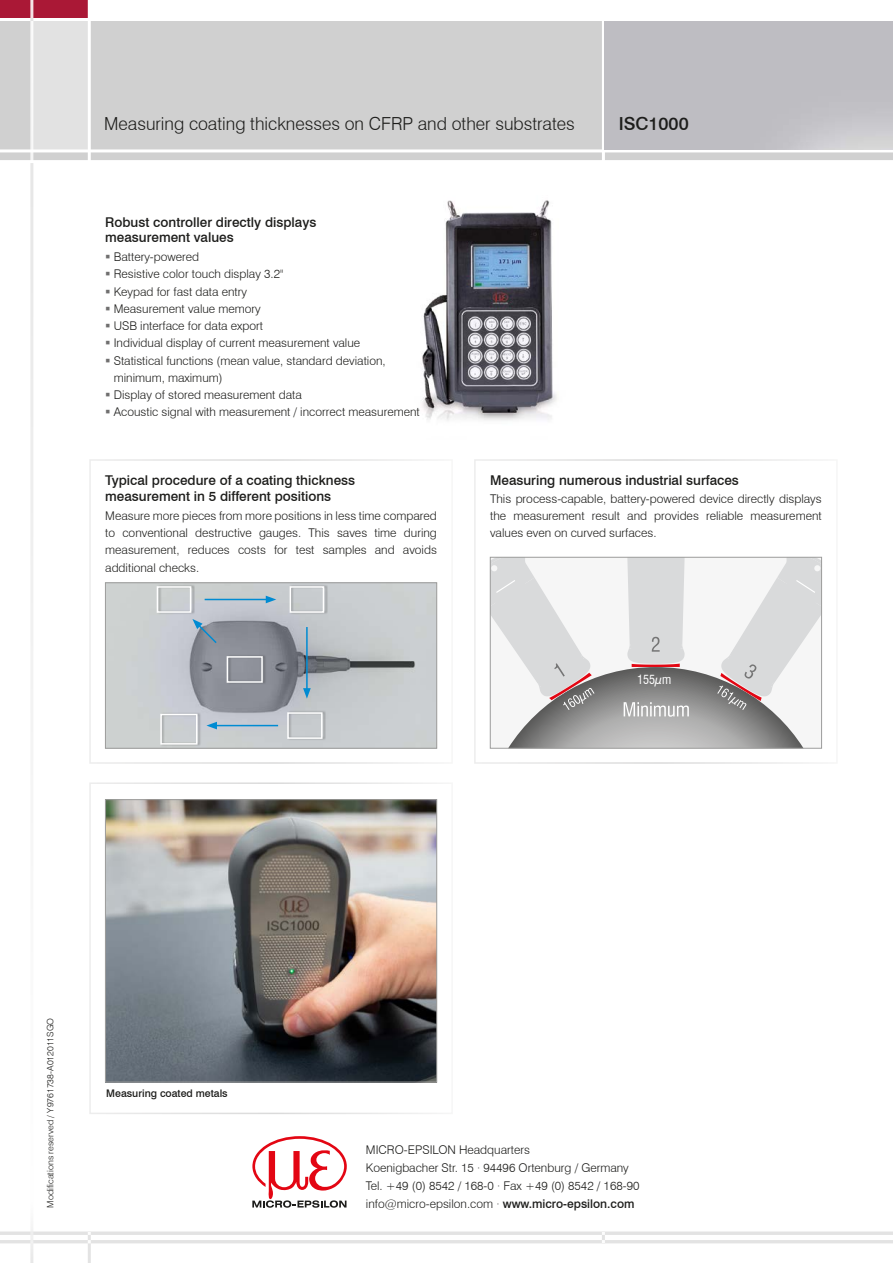
<style>
.page{position:relative;width:893px;height:1263px;background:#fff}
.page>*{position:absolute;margin:0;border:0;box-sizing:border-box;transform-origin:0 0}
.t1{font:300 18px "Swiss 721 BT";color:#1d1d1b}
.t2{font:500 18px "Swiss 721 BT";color:#1d1d1b}
.t3{font:500 13.5px/15.8px "Swiss 721 BT";color:#1d1d1b}
.t4{font:condensed 12.3px "Swiss 721 BT";color:#fff}
.t5{font:300 12px/17.2px "Swiss 721 BT";color:#1d1d1b}
.t6{font:500 10.5px "Swiss 721 BT";color:#1d1d1b}
.t7{font:300 8.85px "Swiss 721 BT";color:#1d1d1b}
.s1{font-weight:500}
</style>
<div class="page">
<svg style="left:252px;top:1136px;width:95px;height:72px"></svg>
<div style="left:0;top:21px;width:893px;height:141px;background:#d0d0d0"></div>
<div style="left:32px;top:21px;width:57px;height:130px;background:#e2e2e2"></div>
<div style="left:0;top:0;width:89px;height:18px;background:#aa1836"></div>
<hr style="left:88px;top:0;width:3px;height:163px;background:#fff">
<hr style="left:602px;top:17px;width:3px;height:145px;background:#fff">
<hr style="left:0;top:149px;width:893px;height:3px;background:#fff">
<hr style="left:0;top:160px;width:893px;height:3px;background:#fff">
<hr style="left:0;top:1240px;width:893px;height:3px;background:#e3e3e3">
<hr style="left:30px;top:0;width:3px;height:1204px;background:#e3e3e3">
<hr style="left:0;top:1232px;width:893px;height:3px;background:#e3e3e3">
<hr style="left:30px;top:1199px;width:3px;height:64px;background:#e3e3e3">
<hr style="left:88px;top:1232px;width:3px;height:31px;background:#e3e3e3">
<svg style="left:602px;top:1232px;width:3px;height:11px"></svg>
<div style="left:605px;top:21px;width:288px;height:128px;background:#bebdc2"></div>
<svg style="left:89px;top:782px;width:354px;height:332px"></svg>
<img style="left:421px;top:200px;width:136px;height:221px">
<img style="left:107px;top:801px;width:328px;height:279px">
<div style="left:105px;top:799px;width:332px;height:283px;border:1px solid #9d9d9c"></div>
<div style="left:89px;top:459px;width:364px;height:305px;border:2px solid #fff"></div>
<div style="left:474px;top:459px;width:364px;height:305px;border:2px solid #fff"></div>
<img style="left:107px;top:585px;width:328px;height:161px">
<div style="left:105px;top:583px;width:332px;height:165px;border:1px solid #9d9d9c"></div>
<div style="left:157px;top:584px;width:38px;height:30px;background:#1d1d1b;opacity:.3"></div>
<div style="left:157px;top:586px;width:34px;height:27px;border:2px solid #fff"></div>
<div style="left:290px;top:584px;width:38px;height:30px;background:#1d1d1b;opacity:.3"></div>
<div style="left:290px;top:586px;width:34px;height:27px;border:2px solid #fff"></div>
<div style="left:287px;top:710px;width:39px;height:30px;background:#1d1d1b;opacity:.3"></div>
<div style="left:287px;top:712px;width:36px;height:27px;border:2px solid #fff"></div>
<div style="left:227px;top:654px;width:40px;height:30px;background:#1d1d1b;opacity:.3"></div>
<div style="left:227px;top:656px;width:36px;height:27px;border:2px solid #fff"></div>
<div style="left:160px;top:712px;width:41px;height:34px;background:#1d1d1b;opacity:.3"></div>
<div style="left:160px;top:714px;width:38px;height:31px;border:2px solid #fff"></div>
<hr style="left:205px;top:599px;width:63px;height:1px;background:#008bd2">
<svg style="left:266px;top:596px;width:10px;height:7px"></svg>
<hr style="left:215px;top:725px;width:63px;height:1px;background:#008bd2">
<svg style="left:206px;top:722px;width:11px;height:7px"></svg>
<svg style="left:192px;top:619px;width:26px;height:26px"></svg>
<hr style="left:306px;top:627px;width:2px;height:63px;background:#008bd2">
<svg style="left:303px;top:688px;width:8px;height:11px"></svg>
<svg style="left:492px;top:559px;width:328px;height:187px"></svg>
<div style="left:490px;top:557px;width:332px;height:191px;border:1px solid #9d9d9c"></div>
<h1 class="t1" style="left:104px;top:113px;width:472px">Measuring coating thicknesses on CFRP and other substrates</h1>
<h1 class="t2" style="left:619px;top:113px;width:71px">ISC1000</h1>
<p class="t3" style="left:105px;top:214px;width:213px">Robust controller directly displays measurement values</p>
<p class="t5" style="left:114px;top:248px;width:308px">Battery-powered<br>Resistive color touch display 3.2"<br>Keypad for fast data entry<br>Measurement value memory<br>USB interface for data export<br>Individual display of current measurement value<br>Statistical functions (mean value, standard deviation, minimum, maximum)<br>Display of stored measurement data<br>Acoustic signal with measurement / incorrect measurement</p>
<p class="t3" style="left:105px;top:473px;width:252px">Typical procedure of a coating thickness measurement in 5 different positions</p>
<p class="t5" style="left:105px;top:507px;width:333px;text-align:justify">Measure more pieces from more positions in less time compared to conventional destructive gauges. This saves time during measurement, reduces costs for test samples and avoids additional checks.</p>
<p class="t3" style="left:490px;top:473px;width:250px">Measuring numerous industrial surfaces</p>
<p class="t5" style="left:490px;top:490px;width:333px;text-align:justify">This process-capable, battery-powered device directly displays the measurement result and provides reliable measurement values even on curved surfaces.</p>
<p class="t4" style="left:637px;top:672px;width:36px">155µm</p>
<p class="t7" style="left:45px;top:1208px;width:191px;rotate:-90deg">Modifications reserved / Y9761738-A012011SGO</p>
<p class="t6" style="left:106px;top:1086px;width:123px">Measuring coated metals</p>
<p class="t5" style="left:366px;top:1140px;width:275px;line-height:18px">MICRO-EPSILON Headquarters<br>Koenigbacher Str. 15 ∙ 94496 Ortenburg / Germany Tel. +49 (0) 8542 / 168-0 ∙ Fax +49 (0) 8542 / 168-90 info@micro-epsilon.com ∙ <span class="s1">www.micro-epsilon.com</span></p>
</div>
